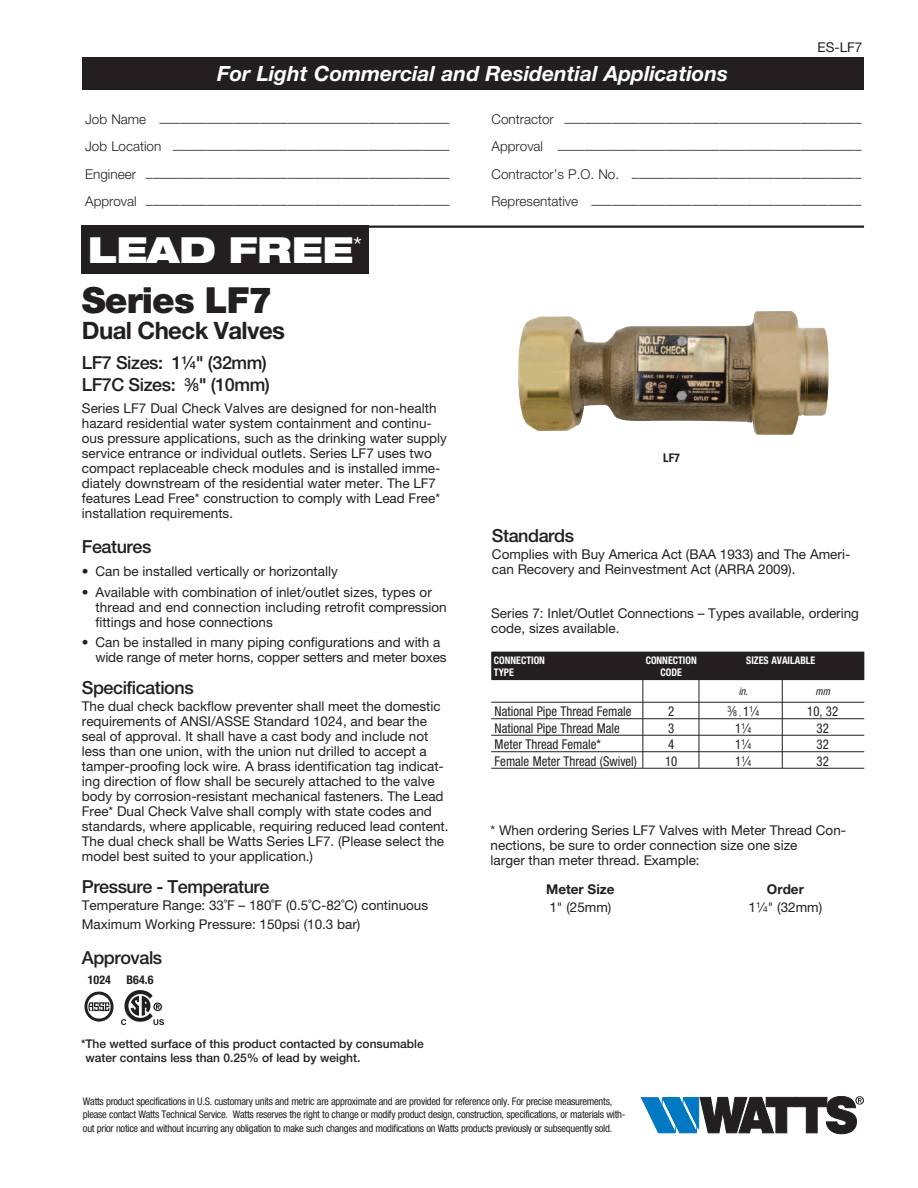
<style>
.page{position:relative;width:918px;height:1188px;background:#fff}
.page>*{position:absolute;margin:0;border:0;box-sizing:border-box;transform-origin:0 0}
.t1{font:900 36px "Helvetica Neue LT Std";letter-spacing:-.025em;color:#231f20}
.t2{font:900 expanded 36px "Helvetica Neue LT Std";color:#fff}
.t3{font:700 24px "Helvetica Neue LT Std";letter-spacing:-.025em;color:#231f20}
.t4{font:italic 700 21px "Helvetica Neue LT Std";color:#fff}
.t5{font:500 18px/22.2px "Helvetica Neue LT Std";letter-spacing:-.025em;color:#231f20}
.t6{font:13.5px/15px "Helvetica Neue LT Std";color:#231f20}
.t7{font:300 13.5px "Helvetica Neue LT Std";color:#231f20}
.t8{font:condensed 13.5px "Helvetica Neue LT Std";color:#231f20;scale:.95 1}
.t9{font:700 13.5px "Helvetica Neue LT Std";color:#231f20}
.t10{font:500 12px/14.4px "Helvetica Neue LT Std";color:#231f20}
.t11{font:700 condensed 12px "Helvetica Neue LT Std";color:#231f20}
.t12{font:condensed 10.5px/13.2px "Helvetica Neue LT Std";letter-spacing:-.025em;color:#231f20}
.t13{font:700 condensed 10.5px "Helvetica Neue LT Std";color:#fff;scale:.95 1}
.t14{font:italic condensed 10.5px "Helvetica Neue LT Std";color:#231f20;scale:.95 1}
.t15{font:condensed 8.4px "Helvetica Neue LT Std";color:#231f20;scale:.95 1}
.s1{font-size:11.1px}
.s2{font-size:13.5px}
.s3{font-size:8.4px}
</style>
<div class="page">
<img style="left:84px;top:992px;width:30px;height:29px">
<img style="left:121px;top:991px;width:42px;height:34px">
<div style="left:82px;top:57px;width:781px;height:32px;background:#231f20"></div>
<hr style="left:82px;top:226px;width:782px;height:2px;background:#231f20">
<img style="left:518px;top:311px;width:311px;height:124px">
<svg style="left:641px;top:1096px;width:223px;height:39px"></svg>
<div style="left:81px;top:226px;width:288px;height:48px;background:#231f20"></div>
<div style="left:491px;top:652px;width:373px;height:28px;background:#231f20"></div>
<hr style="left:491px;top:702px;width:373px;height:1px;background:#231f20">
<hr style="left:491px;top:718px;width:373px;height:1px;background:#231f20">
<hr style="left:491px;top:735px;width:373px;height:1px;background:#231f20">
<hr style="left:491px;top:751px;width:373px;height:1px;background:#231f20">
<hr style="left:491px;top:768px;width:373px;height:1px;background:#231f20">
<hr style="left:642px;top:670px;width:1px;height:98px;background:#231f20">
<hr style="left:699px;top:670px;width:1px;height:98px;background:#231f20">
<hr style="left:782px;top:680px;width:1px;height:88px;background:#231f20">
<h3 class="t4" style="left:217px;top:60px;width:512px">For Light Commercial and Residential Applications</h3>
<p class="t6" style="left:817px;top:40px;width:47px">ES-LF7</p>
<p class="t7" style="left:85px;top:114px;width:366px">Job Name –––––––––––––––––––––––––––––––––––––––––––</p>
<p class="t7" style="left:492px;top:114px;width:371px">Contractor ––––––––––––––––––––––––––––––––––––––––––––</p>
<p class="t7" style="left:85px;top:141px;width:366px">Job Location –––––––––––––––––––––––––––––––––––––––––</p>
<p class="t7" style="left:492px;top:141px;width:371px">Approval –––––––––––––––––––––––––––––––––––––––––––––</p>
<p class="t7" style="left:85px;top:169px;width:366px">Engineer –––––––––––––––––––––––––––––––––––––––––––––</p>
<p class="t7" style="left:492px;top:169px;width:371px">Contractor’s P.O. No. ––––––––––––––––––––––––––––––––––</p>
<p class="t7" style="left:85px;top:196px;width:366px">Approval –––––––––––––––––––––––––––––––––––––––––––––</p>
<p class="t7" style="left:492px;top:196px;width:371px">Representative ––––––––––––––––––––––––––––––––––––––––</p>
<h1 class="t2" style="left:88px;top:226px;width:276px">LEAD FREE<sup>*</sup></h1>
<h1 class="t1" style="left:82px;top:279px;width:192px">Series LF7</h1>
<h2 class="t3" style="left:82px;top:315px;width:205px">Dual Check Valves</h2>
<h3 class="t5" style="left:82px;top:352px;width:190px">LF7 Sizes: 1<sup>1</sup>⁄<span class="s1">4</span>" (32mm)<br>LF7C Sizes: <sup>3</sup>⁄<span class="s1">8</span>" (10mm)</h3>
<p class="t6" style="left:82px;top:401px;width:367px">Series LF7 Dual Check Valves are designed for non-health hazard residential water system containment and continu&shy;ous pressure applications, such as the drinking water supply service entrance or individual outlets. Series LF7 uses two compact replaceable check modules and is installed imme&shy;diately downstream of the residential water meter. The LF7 features Lead Free* construction to comply with Lead Free* installation requirements.</p>
<h3 class="t5" style="left:82px;top:536px;width:71px">Features</h3>
<p class="t6" style="left:82px;top:564px;width:257px">• Can be installed vertically or horizontally</p>
<p class="t6" style="left:95px;top:584px;width:353px;text-indent:-13px">• Available with combination of inlet/outlet sizes, types or thread and end connection including retrofit compression fittings and hose connections</p>
<p class="t6" style="left:95px;top:635px;width:353px;text-indent:-14px">• Can be installed in many piping configurations and with a wide range of meter horns, copper setters and meter boxes</p>
<h3 class="t5" style="left:82px;top:676px;width:113px">Specifications</h3>
<p class="t6" style="left:82px;top:699px;width:368px">The dual check backflow preventer shall meet the domestic requirements of ANSI/ASSE Standard 1024, and bear the seal of approval. It shall have a cast body and include not less than one union, with the union nut drilled to accept a tamper-proofing lock wire. A brass identification tag indicat&shy;ing direction of flow shall be securely attached to the valve body by corrosion-resistant mechanical fasteners. The Lead Free* Dual Check Valve shall comply with state codes and standards, where applicable, requiring reduced lead content.<br>The dual check shall be Watts Series LF7. (Please select the model best suited to your application.)</p>
<h3 class="t5" style="left:82px;top:875px;width:189px">Pressure - Temperature</h3>
<p class="t6" style="left:82px;top:896px;width:348px;line-height:18.3px">Temperature Range: 33˚F – 180˚F (0.5˚C-82˚C) continuous<br>Maximum Working Pressure: 150psi (10.3 bar)</p>
<h3 class="t5" style="left:82px;top:946px;width:82px">Approvals</h3>
<p class="t11" style="left:88px;top:972px;width:25px">1024</p>
<p class="t11" style="left:127px;top:972px;width:28px">B64.6</p>
<p class="t10" style="left:85px;top:1036px;width:340px;text-indent:-4px">*The wetted surface of this product contacted by consumable water contains less than 0.25% of lead by weight.</p>
<p class="t11" style="left:663px;top:450px;width:18px">LF7</p>
<h3 class="t5" style="left:492px;top:524px;width:84px">Standards</h3>
<p class="t6" style="left:492px;top:547px;width:360px">Complies with Buy America Act (BAA 1933) and The Ameri&shy;can Recovery and Reinvestment Act (ARRA 2009).</p>
<p class="t6" style="left:491px;top:605px;width:369px">Series 7: Inlet/Outlet Connections – Types available, ordering code, sizes available.</p>
<p class="t13" style="left:494px;top:654px;width:55px">CONNECTION</p>
<p class="t13" style="left:646px;top:654px;width:55px">CONNECTION</p>
<p class="t13" style="left:746px;top:654px;width:64px">SIZES AVAILABLE</p>
<p class="t13" style="left:494px;top:666px;width:22px">TYPE</p>
<p class="t13" style="left:661px;top:666px;width:24px">CODE</p>
<p class="t14" style="left:739px;top:685px;width:11px">in.</p>
<p class="t14" style="left:816px;top:685px;width:17px">mm</p>
<p class="t8" style="left:495px;top:704px;width:146px">National Pipe Thread Female</p>
<p class="t8" style="left:668px;top:704px;width:8px">2</p>
<p class="t15" style="left:727px;top:708px;width:35px">3<span class="s2">⁄</span>8 , <span class="s2">1</span>1<span class="s2">⁄</span>4</p>
<p class="t8" style="left:807px;top:704px;width:34px">10, 32</p>
<p class="t8" style="left:495px;top:720px;width:133px">National Pipe Thread Male</p>
<p class="t8" style="left:668px;top:720px;width:8px">3</p>
<p class="t8" style="left:735px;top:720px;width:18px">1<sup>1</sup>⁄<span class="s3">4</span></p>
<p class="t8" style="left:817px;top:720px;width:14px">32</p>
<p class="t8" style="left:495px;top:737px;width:114px">Meter Thread Female*</p>
<p class="t8" style="left:668px;top:737px;width:8px">4</p>
<p class="t8" style="left:735px;top:737px;width:18px">1<sup>1</sup>⁄<span class="s3">4</span></p>
<p class="t8" style="left:817px;top:737px;width:14px">32</p>
<p class="t8" style="left:495px;top:753px;width:151px">Female Meter Thread (Swivel)</p>
<p class="t8" style="left:665px;top:753px;width:14px">10</p>
<p class="t8" style="left:735px;top:753px;width:18px">1<sup>1</sup>⁄<span class="s3">4</span></p>
<p class="t8" style="left:817px;top:753px;width:14px">32</p>
<p class="t6" style="left:491px;top:823px;width:357px">* When ordering Series LF7 Valves with Meter Thread Con&shy;nections, be sure to order connection size one size<br>larger than meter thread. Example:</p>
<p class="t9" style="left:546px;top:881px;width:70px">Meter Size</p>
<p class="t9" style="left:767px;top:881px;width:39px">Order</p>
<p class="t6" style="left:549px;top:899px;width:64px">1" (25mm)</p>
<p class="t6" style="left:749px;top:900px;width:75px">1<sup>1</sup>⁄<span class="s3">4</span>" (32mm)</p>
<p class="t12" style="left:83px;top:1095px;width:544px">Watts product specifications in U.S. customary units and metric are approximate and are provided for reference only. For precise measurements, please contact Watts Technical Service. Watts reserves the right to change or modify product design, construction, specifications, or materials with&shy;out prior notice and without incurring any obligation to make such changes and modifications on Watts products previously or subsequently sold.</p>
</div>
